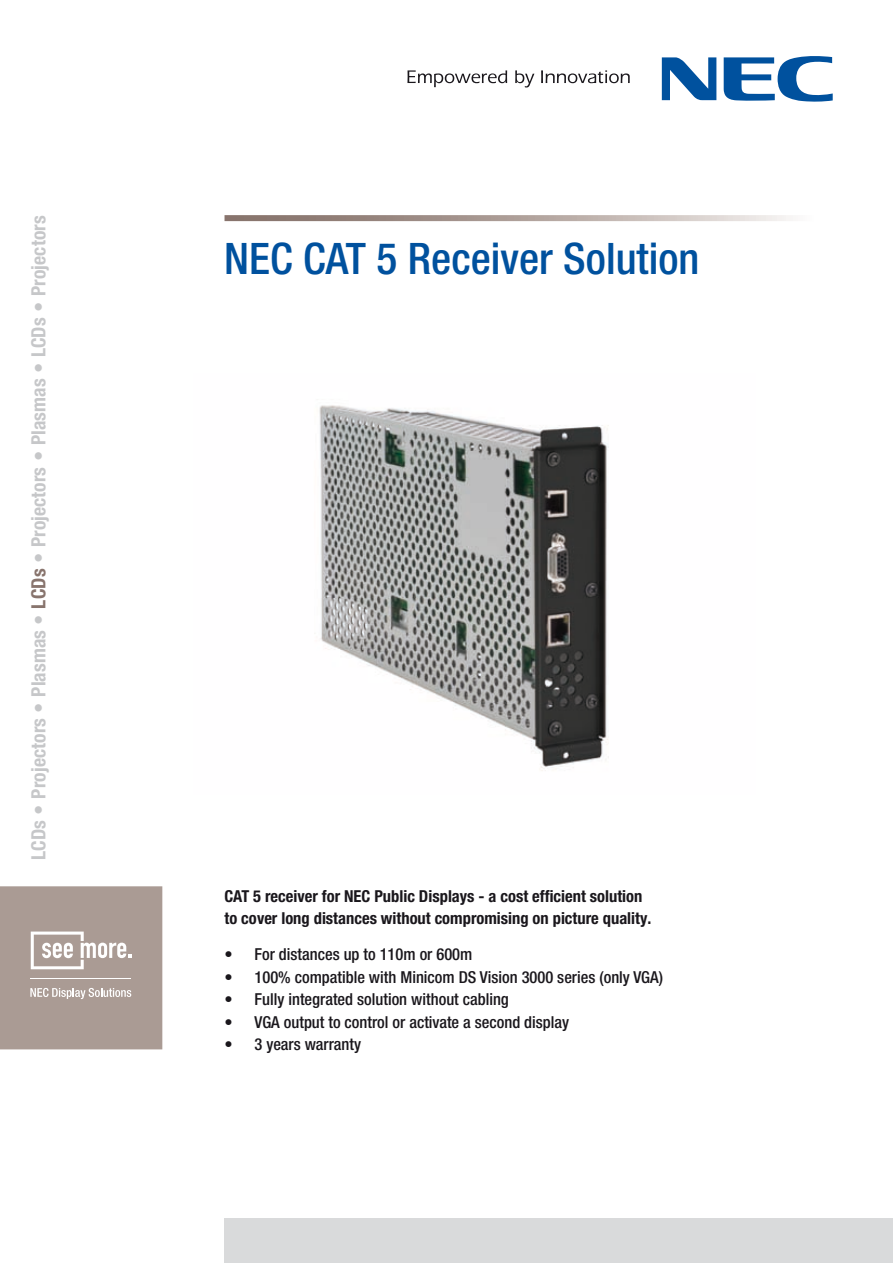
<style>
.page{position:relative;width:893px;height:1263px;background:#fff}
.page>*{position:absolute;margin:0;border:0;box-sizing:border-box;transform-origin:0 0}
.t1{font:500 condensed 43.5px "Helvetica Neue LT Pro";color:#00519e}
.t2{font:700 condensed 19.65px "Helvetica Neue LT Pro";letter-spacing:.005em;color:#c6c7c9}
.t3{font:500 condensed 16.5px "Helvetica Neue LT Pro";color:#1a171c}
.t4{font:700 condensed 16.5px/22.5px "Helvetica Neue LT Pro";color:#1a171c}
.s1{color:#88746d}
</style>
<div class="page">
<svg style="left:407px;top:70px;width:100px;height:17px"></svg>
<svg style="left:515px;top:70px;width:19px;height:17px"></svg>
<svg style="left:541px;top:70px;width:89px;height:13px"></svg>
<svg style="left:662px;top:57px;width:54px;height:43px"></svg>
<svg style="left:724px;top:56px;width:109px;height:46px"></svg>
<div style="left:224px;top:1218px;width:669px;height:45px;background:#d9dadb"></div>
<svg style="left:225px;top:215px;width:566px;height:6px;background:#b4a7a1"></svg>
<svg style="left:0;top:886px;width:162px;height:163px;background:#aea099"></svg>
<hr style="left:30px;top:978px;width:101px;height:1px;background:#fff">
<img style="left:319px;top:405px;width:290px;height:366px">
<p class="t2" style="left:27px;top:860px;width:646px;rotate:-90deg">LCDs • Projectors • Plasmas • <span class="s1">LCDs</span> • Projectors • Plasmas • LCDs • Projectors</p>
<h1 class="t1" style="left:224px;top:232px;width:477px">NEC CAT 5 Receiver Solution</h1>
<p class="t4" style="left:225px;top:884px;width:428px">CAT 5 receiver for NEC Public Displays - a cost efficient solution to cover long distances without compromising on picture quality.</p>
<p class="t3" style="left:225px;top:944px;width:249px">• For distances up to 110m or 600m</p>
<p class="t3" style="left:225px;top:967px;width:440px">• 100% compatible with Minicom DS Vision 3000 series (only VGA)</p>
<p class="t3" style="left:225px;top:989px;width:286px">• Fully integrated solution without cabling</p>
<p class="t3" style="left:225px;top:1012px;width:346px">• VGA output to control or activate a second display</p>
<p class="t3" style="left:225px;top:1034px;width:138px">• 3 years warranty</p>
</div>
